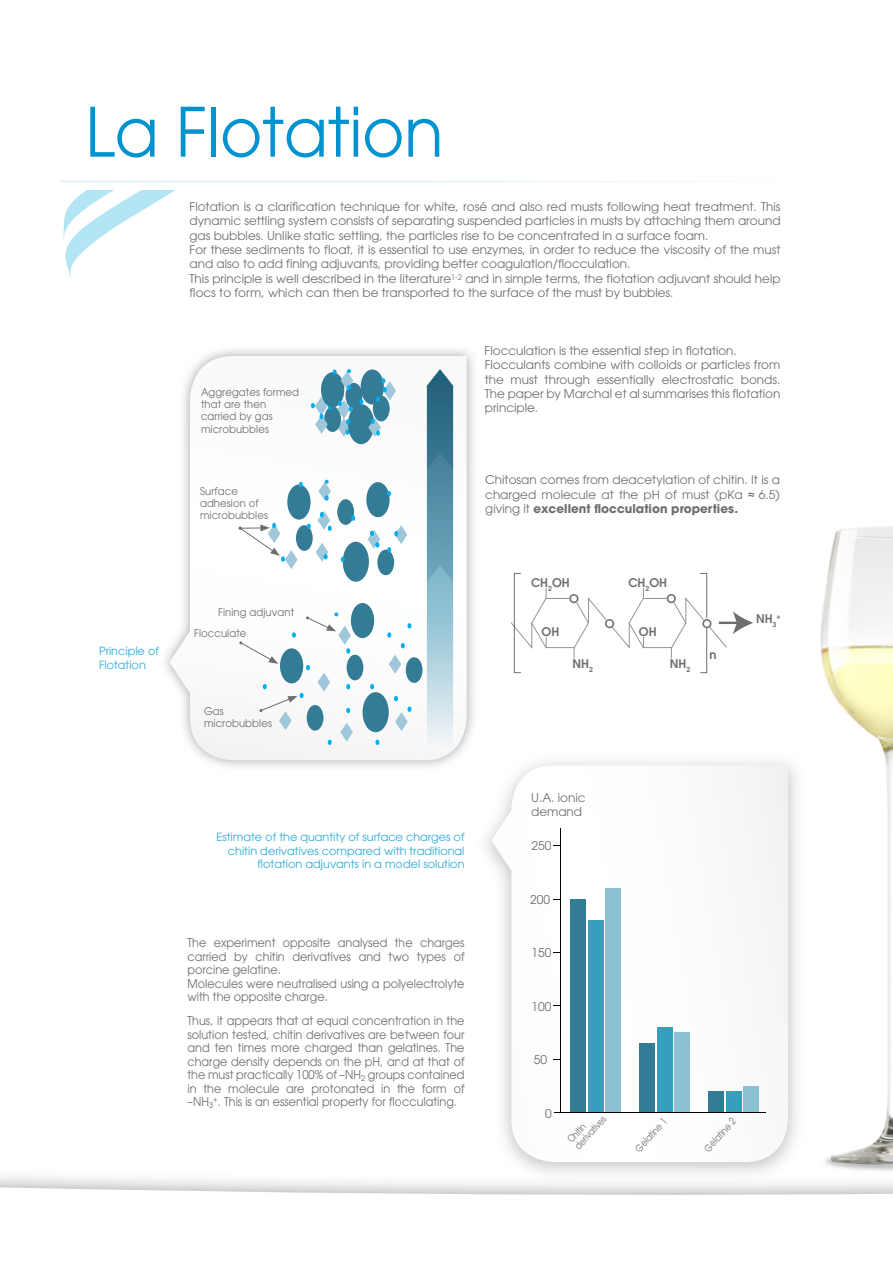
<style>
.page{position:relative;width:893px;height:1263px;background:#fff}
.page>*{position:absolute;margin:0;border:0;box-sizing:border-box;transform-origin:0 0}
.t1{font:67.5px "Avant Garde LT";color:#0093d0;scale:.95 1}
.t2{font:12px/14.4px "Avant Garde LT";color:#6d6e71}
.t3{font:12px/13.5px "Avant Garde LT";color:#6d6e71;scale:.94 1}
.t4{font:600 11.7px "Avant Garde";color:#6d6e71}
.t5{font:11.25px/13.5px "Avant Garde LT";color:#2eaada;text-align:right}
.t6{font:10.65px/12.1px "Avant Garde LT";letter-spacing:.01em;color:#6d6e71;scale:.95 1}
.t7{font:9.75px/9.9px "Avant Garde LT";color:#6d6e71;scale:.85 1}
.t8{font:600 6.75px "Avant Garde";color:#6d6e71}
.s1{font-family:"Arial"}
.s2{font-weight:700}
</style>
<div class="page">
<img style="left:671px;top:526px;width:222px;height:506px">
<img style="left:486px;top:695px;width:393px;height:337px">
<svg style="left:491px;top:765px;width:297px;height:267px"></svg>
<svg style="left:0;top:1032px;width:893px;height:163px"></svg>
<div style="left:514px;top:573px;width:7px;height:100px;border:1px solid #6d6e71"></div>
<div style="left:700px;top:573px;width:7px;height:100px;border:1px solid #6d6e71"></div>
<svg style="left:511px;top:588px;width:242px;height:70px"></svg>
<div style="left:702px;top:618px;width:10px;height:10px;background:#fff;border-radius:50%"></div>
<div style="left:666px;top:594px;width:10px;height:9px;background:#fff;border-radius:50%"></div>
<svg style="left:63px;top:190px;width:112px;height:88px"></svg>
<hr style="left:60px;top:181px;width:727px;height:1px;background:#0093d0">
<div style="left:743px;top:1086px;width:16px;height:26px;background:#8dc0d3"></div>
<div style="left:726px;top:1091px;width:15px;height:21px;background:#369fbe"></div>
<div style="left:709px;top:1091px;width:15px;height:21px;background:#347c95"></div>
<div style="left:674px;top:1032px;width:16px;height:80px;background:#8dc0d3"></div>
<div style="left:657px;top:1027px;width:15px;height:85px;background:#369fbe"></div>
<div style="left:640px;top:1043px;width:15px;height:69px;background:#347c95"></div>
<div style="left:605px;top:888px;width:16px;height:224px;background:#8dc0d3"></div>
<div style="left:588px;top:920px;width:15px;height:192px;background:#369fbe"></div>
<div style="left:571px;top:899px;width:15px;height:213px;background:#347c95"></div>
<hr style="left:560px;top:828px;width:1px;height:284px;background:#000">
<hr style="left:554px;top:1112px;width:212px;height:1px;background:#000">
<svg style="left:165px;top:349px;width:309px;height:418px"></svg>
<svg style="left:169px;top:356px;width:298px;height:404px"></svg>
<svg style="left:364px;top:721px;width:4px;height:7px"></svg>
<svg style="left:375px;top:740px;width:4px;height:5px"></svg>
<svg style="left:401px;top:643px;width:4px;height:5px"></svg>
<svg style="left:387px;top:632px;width:4px;height:6px"></svg>
<svg style="left:328px;top:740px;width:4px;height:5px"></svg>
<svg style="left:292px;top:632px;width:4px;height:6px"></svg>
<svg style="left:306px;top:665px;width:4px;height:5px"></svg>
<svg style="left:346px;top:684px;width:4px;height:5px"></svg>
<svg style="left:346px;top:708px;width:4px;height:5px"></svg>
<svg style="left:407px;top:623px;width:4px;height:5px"></svg>
<svg style="left:370px;top:684px;width:4px;height:5px"></svg>
<svg style="left:394px;top:696px;width:4px;height:5px"></svg>
<svg style="left:239px;top:641px;width:39px;height:23px"></svg>
<div style="left:351px;top:603px;width:23px;height:35px;background:#347c95;border-radius:50%"></div>
<div style="left:280px;top:648px;width:23px;height:35px;background:#347c95;border-radius:50%"></div>
<div style="left:347px;top:655px;width:16px;height:25px;background:#347c95;border-radius:50%"></div>
<div style="left:406px;top:657px;width:16px;height:26px;background:#347c95;border-radius:50%"></div>
<div style="left:307px;top:705px;width:16px;height:26px;background:#347c95;border-radius:50%"></div>
<div style="left:363px;top:692px;width:26px;height:40px;background:#347c95;border-radius:50%"></div>
<svg style="left:259px;top:684px;width:45px;height:46px"></svg>
<svg style="left:318px;top:673px;width:12px;height:19px"></svg>
<svg style="left:306px;top:612px;width:45px;height:41px"></svg>
<svg style="left:389px;top:655px;width:12px;height:19px"></svg>
<svg style="left:395px;top:707px;width:16px;height:24px"></svg>
<svg style="left:340px;top:723px;width:13px;height:19px"></svg>
<div style="left:287px;top:484px;width:24px;height:36px;background:#347c95;border-radius:50%"></div>
<div style="left:337px;top:499px;width:17px;height:26px;background:#347c95;border-radius:50%"></div>
<div style="left:377px;top:550px;width:17px;height:25px;background:#347c95;border-radius:50%"></div>
<div style="left:296px;top:525px;width:17px;height:26px;background:#347c95;border-radius:50%"></div>
<div style="left:343px;top:542px;width:26px;height:40px;background:#347c95;border-radius:50%"></div>
<svg style="left:316px;top:543px;width:12px;height:19px"></svg>
<div style="left:366px;top:482px;width:24px;height:35px;background:#347c95;border-radius:50%"></div>
<svg style="left:387px;top:491px;width:4px;height:5px"></svg>
<svg style="left:307px;top:524px;width:4px;height:5px"></svg>
<svg style="left:299px;top:482px;width:4px;height:5px"></svg>
<svg style="left:318px;top:480px;width:13px;height:21px"></svg>
<svg style="left:239px;top:523px;width:59px;height:46px"></svg>
<svg style="left:318px;top:511px;width:14px;height:20px"></svg>
<svg style="left:341px;top:557px;width:4px;height:5px"></svg>
<svg style="left:387px;top:525px;width:20px;height:27px"></svg>
<svg style="left:351px;top:516px;width:4px;height:5px"></svg>
<svg style="left:368px;top:530px;width:12px;height:19px"></svg>
<div style="left:348px;top:404px;width:26px;height:40px;background:#347c95;border-radius:50%"></div>
<svg style="left:311px;top:369px;width:85px;height:71px"></svg>
<svg style="left:427px;top:369px;width:26px;height:380px;background:#7daabc"></svg>
<h1 class="t1" style="left:85px;top:92px;width:379px">La Flotation</h1>
<p class="t2" style="left:189px;top:199px;width:593px">Flotation is a clarification technique for white, rosé and also red musts following heat treatment. This dynamic settling system consists of separating suspended particles in musts by attaching them around gas bubbles. Unlike static settling, the particles rise to be concentrated in a surface foam.<br>For these sediments to float, it is essential to use enzymes, in order to reduce the viscosity of the must and also to add fining adjuvants, providing better coagulation/flocculation.<br>This principle is well described in the literature<sup>1-2</sup> and in simple terms, the flotation adjuvant should help flocs to form, which can then be transported to the surface of the must by bubbles.</p>
<p class="t5" style="left:99px;top:644px;width:61px;text-align:left">Principle of<br>Flotation</p>
<p class="t6" style="left:201px;top:386px;width:105px">Aggregates formed that are then carried by gas microbubbles</p>
<p class="t6" style="left:200px;top:485px;width:73px">Surface adhesion of microbubbles</p>
<p class="t6" style="left:194px;top:602px;width:107px;line-height:20.5px;text-indent:24px">Fining adjuvant<br>Flocculate</p>
<p class="t6" style="left:204px;top:705px;width:73px">Gas microbubbles</p>
<p class="t2" style="left:485px;top:343px;width:297px">Flocculation is the essential step in flotation.<br>Flocculants combine with colloids or particles from the must through essentially electrostatic bonds.<br>The paper by Marchal et al summarises this flotation principle.</p>
<p class="t2" style="left:485px;top:473px;width:296px;text-align:justify">Chitosan comes from deacetylation of chitin. It is a charged molecule at the pH of must (pKa <span class="s1">≈</span> 6.5) giving it <span class="s2">excellent flocculation properties.</span></p>
<p class="t4" style="left:531px;top:575px;width:40px">CH<sub>2</sub>OH</p>
<p class="t4" style="left:628px;top:575px;width:40px">CH<sub>2</sub>OH</p>
<p class="t4" style="left:569px;top:591px;width:11px">O</p>
<p class="t4" style="left:667px;top:591px;width:11px">O</p>
<p class="t4" style="left:542px;top:624px;width:19px">OH</p>
<p class="t4" style="left:605px;top:616px;width:11px">O</p>
<p class="t4" style="left:639px;top:624px;width:19px">OH</p>
<p class="t4" style="left:702px;top:616px;width:11px">O</p>
<p class="t4" style="left:756px;top:611px;width:22px">NH<sub>3</sub></p>
<p class="t8" style="left:776px;top:612px;width:6px">+</p>
<p class="t4" style="left:572px;top:656px;width:22px">NH<sub>2</sub></p>
<p class="t4" style="left:670px;top:656px;width:22px">NH<sub>2</sub></p>
<p class="t4" style="left:710px;top:647px;width:9px">n</p>
<p class="t5" style="left:216px;top:830px;width:250px">Estimate of the quantity of surface charges of chitin derivatives compared with traditional flotation adjuvants in a model solution</p>
<p class="t3" style="left:188px;top:936px;width:296px">The experiment opposite analysed the charges carried by chitin derivatives and two types of porcine gelatine.<br>Molecules were neutralised using a polyelectrolyte with the opposite charge.</p>
<p class="t3" style="left:188px;top:1014px;width:296px;text-align:justify">Thus, it appears that at equal concentration in the solution tested, chitin derivatives are between four and ten times more charged than gelatines. The charge density depends on the pH, and at that of the must practically 100% of –NH<sub>2</sub> groups contained in the molecule are protonated in the form of –NH<sub>3</sub><sup>+</sup>. This is an essential property for flocculating.</p>
<p class="t2" style="left:531px;top:790px;width:56px">U.A. ionic demand</p>
<p class="t2" style="left:531px;top:839px;width:21px">250</p>
<p class="t2" style="left:530px;top:892px;width:21px">200</p>
<p class="t2" style="left:531px;top:946px;width:21px">150</p>
<p class="t2" style="left:531px;top:999px;width:21px">100</p>
<p class="t2" style="left:534px;top:1052px;width:15px">50</p>
<p class="t2" style="left:545px;top:1106px;width:8px">0</p>
<p class="t7" style="left:566px;top:1138px;width:50px;rotate:-48deg">Chitin derivatives</p>
<p class="t7" style="left:633px;top:1147px;width:51px;rotate:-48deg">Gelatine 1</p>
<p class="t7" style="left:702px;top:1147px;width:51px;rotate:-48deg">Gelatine 2</p>
</div>
